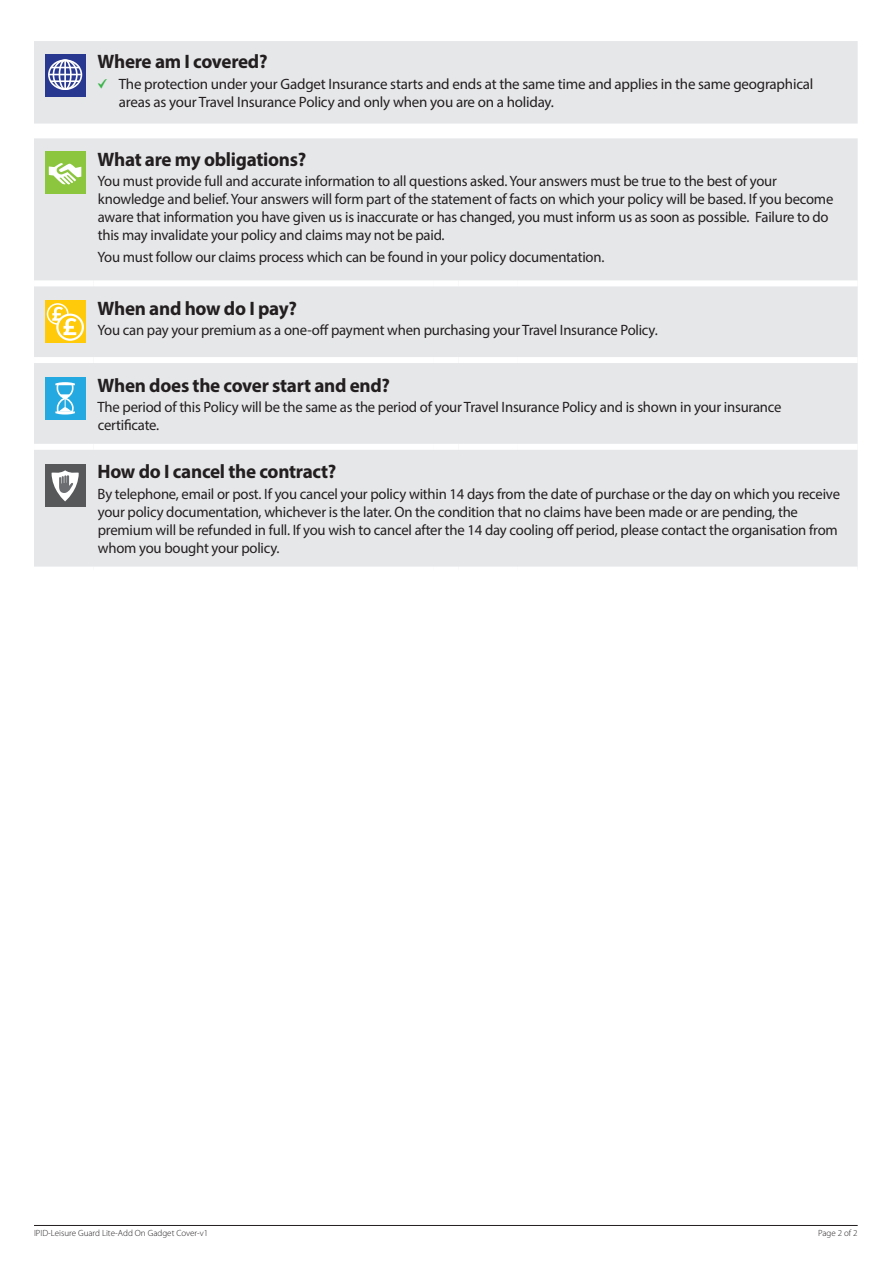
<style>
.page{position:relative;width:893px;height:1263px;background:#fff}
.page>*{position:absolute;margin:0;border:0;box-sizing:border-box;transform-origin:0 0}
.Cover_Heading{font:700 19.5px "Myriad Pro";letter-spacing:-.015em;color:#231f20}
.Text_for_Pay-Term-Ca{font:15px/18px "Myriad Pro";letter-spacing:-.015em;color:#231f20}
.t1{font:300 9px "Myriad Pro";color:#231f20}
.s1{font-family:"Electric Farm IPI Dv 3";color:#3ab54a}
</style>
<div class="page">
<hr style="left:34px;top:1225px;width:824px;height:1px;background:#231f20">
<div style="left:34px;top:41px;width:824px;height:526px;background:#e6e7e9"></div>
<div style="left:93px;top:280px;width:340px;height:6px;background:#fff"></div>
<div style="left:433px;top:280px;width:26px;height:6px;background:#fff"></div>
<div style="left:459px;top:280px;width:59px;height:6px;background:#fff"></div>
<div style="left:518px;top:280px;width:340px;height:6px;background:#fff"></div>
<div style="left:93px;top:357px;width:340px;height:6px;background:#fff"></div>
<div style="left:433px;top:357px;width:26px;height:6px;background:#fff"></div>
<div style="left:459px;top:357px;width:59px;height:6px;background:#fff"></div>
<div style="left:518px;top:357px;width:340px;height:6px;background:#fff"></div>
<div style="left:93px;top:444px;width:340px;height:6px;background:#fff"></div>
<div style="left:433px;top:444px;width:26px;height:6px;background:#fff"></div>
<div style="left:459px;top:444px;width:59px;height:6px;background:#fff"></div>
<div style="left:518px;top:444px;width:340px;height:6px;background:#fff"></div>
<div style="left:34px;top:280px;width:59px;height:6px;background:#fff"></div>
<div style="left:34px;top:357px;width:59px;height:6px;background:#fff"></div>
<div style="left:34px;top:444px;width:59px;height:6px;background:#fff"></div>
<svg style="left:45px;top:54px;width:41px;height:42px"></svg>
<div style="left:48px;top:59px;width:34px;height:31px;border:2px solid #fff;border-radius:50%"></div>
<div style="left:53px;top:59px;width:25px;height:31px;border:2px solid #fff;border-radius:50%"></div>
<div style="left:59px;top:59px;width:13px;height:31px;border:2px solid #fff;border-radius:50%"></div>
<hr style="left:64px;top:60px;width:2px;height:30px;background:#fff">
<svg style="left:51px;top:67px;width:29px;height:1px"></svg>
<hr style="left:51px;top:80px;width:29px;height:2px;background:#fff">
<hr style="left:49px;top:74px;width:32px;height:1px;background:#fff">
<div style="left:45px;top:151px;width:41px;height:43px;background:#8bc63e"></div>
<svg style="left:49px;top:163px;width:33px;height:22px"></svg>
<div style="left:45px;top:300px;width:41px;height:43px;background:#feca0a"></div>
<svg style="left:48px;top:304px;width:20px;height:20px"></svg>
<div style="left:47px;top:303px;width:22px;height:22px;border:2px solid #fff;border-radius:50%"></div>
<svg style="left:57px;top:315px;width:26px;height:25px"></svg>
<div style="left:56px;top:314px;width:28px;height:27px;border:2px solid #fff;border-radius:50%"></div>
<svg style="left:52px;top:307px;width:25px;height:28px"></svg>
<div style="left:45px;top:377px;width:41px;height:43px;background:#24aae1"></div>
<svg style="left:55px;top:382px;width:20px;height:33px"></svg>
<div style="left:45px;top:464px;width:41px;height:42px;background:#57585a"></div>
<svg style="left:52px;top:470px;width:27px;height:31px"></svg>
<p class="Cover_Heading" style="left:98px;top:49px;width:171px">Where am I covered?</p>
<p class="Text_for_Pay-Term-Ca" style="left:119px;top:74px;width:696px;text-indent:-21px"><span class="s1">b</span> The protection under your Gadget Insurance starts and ends at the same time and applies in the same geographical areas as your Travel Insurance Policy and only when you are on a holiday.</p>
<p class="Cover_Heading" style="left:98px;top:146px;width:210px">What are my obligations?</p>
<p class="Text_for_Pay-Term-Ca" style="left:98px;top:172px;width:737px">You must provide full and accurate information to all questions asked. Your answers must be true to the best of your knowledge and belief. Your answers will form part of the statement of facts on which your policy will be based. If you become aware that information you have given us is inaccurate or has changed, you must inform us as soon as possible. Failure to do this may invalidate your policy and claims may not be paid.</p>
<p class="Text_for_Pay-Term-Ca" style="left:98px;top:248px;width:508px">You must follow our claims process which can be found in your policy documentation.</p>
<p class="Cover_Heading" style="left:98px;top:296px;width:201px">When and how do I pay?</p>
<p class="Text_for_Pay-Term-Ca" style="left:98px;top:321px;width:562px">You can pay your premium as a one-off payment when purchasing your Travel Insurance Policy.</p>
<p class="Cover_Heading" style="left:98px;top:372px;width:294px">When does the cover start and end?</p>
<p class="Text_for_Pay-Term-Ca" style="left:98px;top:397px;width:685px">The period of this Policy will be the same as the period of your Travel Insurance Policy and is shown in your insurance certificate.</p>
<p class="Cover_Heading" style="left:98px;top:459px;width:240px">How do I cancel the contract?</p>
<p class="Text_for_Pay-Term-Ca" style="left:98px;top:484px;width:744px">By telephone, email or post. If you cancel your policy within 14 days from the date of purchase or the day on which you receive your policy documentation, whichever is the later. On the condition that no claims have been made or are pending, the premium will be refunded in full. If you wish to cancel after the 14 day cooling off period, please contact the organisation from whom you bought your policy.</p>
<p class="t1" style="left:34px;top:1228px;width:176px">IPID-Leisure Guard Lite-Add On Gadget Cover-v1</p>
<p class="t1" style="left:818px;top:1228px;width:41px">Page 2 of 2</p>
</div>
